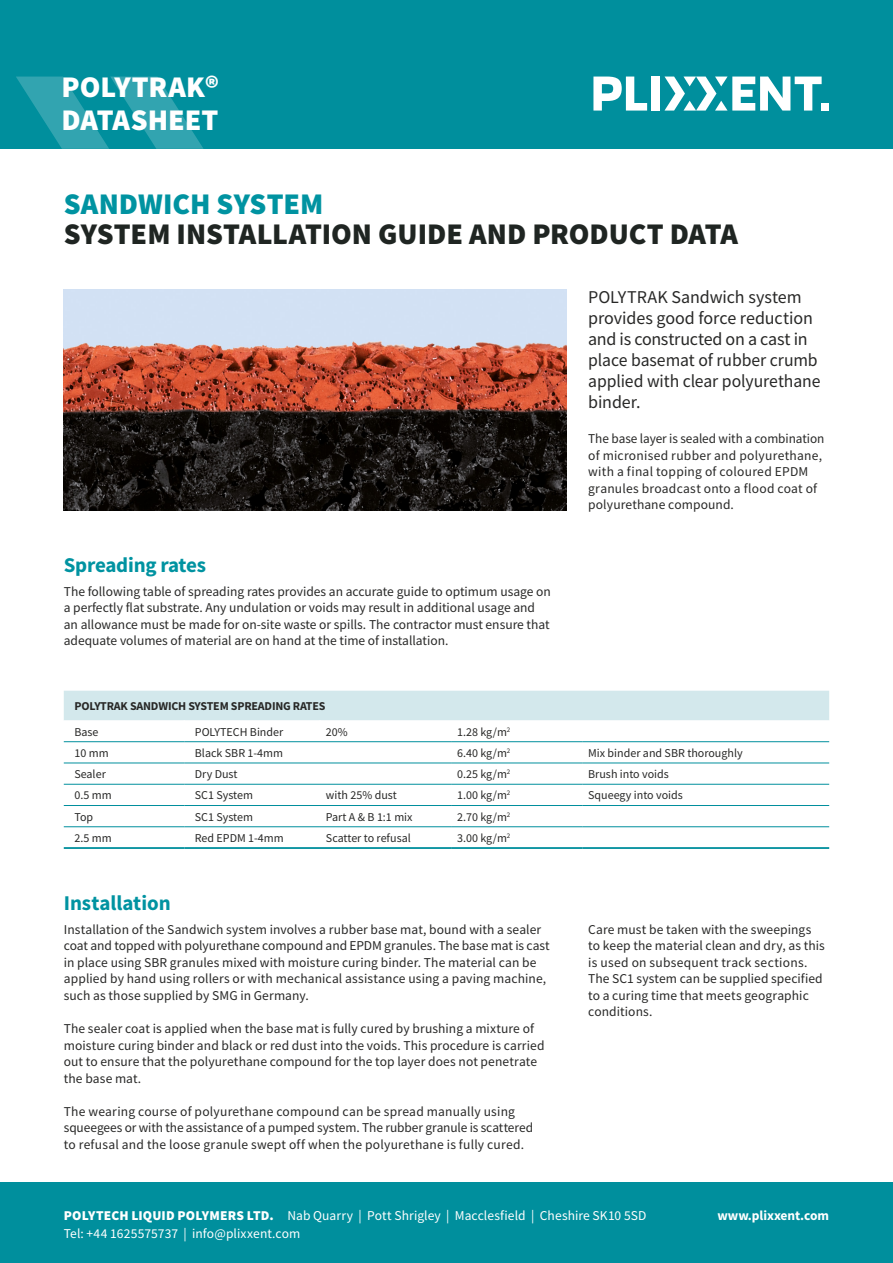
<style>
.page{position:relative;width:893px;height:1263px;background:#fff}
.page>*{position:absolute;margin:0;border:0;box-sizing:border-box;transform-origin:0 0}
.t1{font:900 30px/30px "Source Sans Pro";color:#1f2522}
.t2{font:900 30px/33px "Source Sans Pro";color:#fff}
.t3{font:700 21px "Source Sans Pro";letter-spacing:-.01em;color:#0093a1}
.t4{font:18px/21px "Source Sans Pro";letter-spacing:-.005em;color:#282827}
.t5{font:13.5px/16.5px "Source Sans Pro";letter-spacing:.005em;color:#282827}
.t6{font:13.5px/18px "Source Sans Pro";letter-spacing:.005em;color:#fff}
.t7{font:700 13.5px "Source Sans Pro";color:#fff}
.t8{font:12px "Source Sans Pro";color:#282827}
.t9{font:700 12px "Source Sans Pro";letter-spacing:-.015em;color:#282827}
.s1{color:#0093a1}
.s2{font-weight:900}
</style>
<div class="page">
<svg style="left:64px;top:691px;width:765px;height:137px"></svg>
<hr style="left:319px;top:827px;width:2px;height:20px;background:#fff">
<hr style="left:64px;top:741px;width:120px;height:1px;background:#008f9d">
<hr style="left:184px;top:741px;width:136px;height:1px;background:#008f9d">
<hr style="left:320px;top:741px;width:131px;height:1px;background:#008f9d">
<hr style="left:451px;top:741px;width:131px;height:1px;background:#008f9d">
<hr style="left:582px;top:741px;width:247px;height:1px;background:#008f9d">
<hr style="left:64px;top:763px;width:120px;height:1px;background:#008f9d">
<hr style="left:184px;top:763px;width:136px;height:1px;background:#008f9d">
<hr style="left:320px;top:763px;width:131px;height:1px;background:#008f9d">
<hr style="left:451px;top:763px;width:131px;height:1px;background:#008f9d">
<hr style="left:582px;top:763px;width:247px;height:1px;background:#008f9d">
<hr style="left:64px;top:784px;width:120px;height:1px;background:#008f9d">
<hr style="left:184px;top:784px;width:136px;height:1px;background:#008f9d">
<hr style="left:320px;top:784px;width:131px;height:1px;background:#008f9d">
<hr style="left:451px;top:784px;width:131px;height:1px;background:#008f9d">
<hr style="left:582px;top:784px;width:247px;height:1px;background:#008f9d">
<hr style="left:64px;top:805px;width:120px;height:1px;background:#008f9d">
<hr style="left:184px;top:805px;width:136px;height:1px;background:#008f9d">
<hr style="left:320px;top:805px;width:131px;height:1px;background:#008f9d">
<hr style="left:451px;top:805px;width:131px;height:1px;background:#008f9d">
<hr style="left:582px;top:805px;width:247px;height:1px;background:#008f9d">
<hr style="left:64px;top:826px;width:120px;height:1px;background:#008f9d">
<hr style="left:184px;top:826px;width:136px;height:1px;background:#008f9d">
<hr style="left:320px;top:826px;width:131px;height:1px;background:#008f9d">
<hr style="left:451px;top:826px;width:131px;height:1px;background:#008f9d">
<hr style="left:582px;top:826px;width:247px;height:1px;background:#008f9d">
<hr style="left:64px;top:847px;width:120px;height:2px;background:#008f9d">
<hr style="left:184px;top:847px;width:136px;height:2px;background:#008f9d">
<hr style="left:320px;top:847px;width:131px;height:2px;background:#008f9d">
<hr style="left:451px;top:847px;width:131px;height:2px;background:#008f9d">
<hr style="left:582px;top:847px;width:247px;height:2px;background:#008f9d">
<img style="left:64px;top:289px;width:503px;height:221px">
<div style="left:0;top:1182px;width:893px;height:81px;background:#008f9d"></div>
<div style="left:0;top:0;width:893px;height:149px;background:#008f9d"></div>
<svg style="left:16px;top:77px;width:188px;height:72px"></svg>
<svg style="left:593px;top:77px;width:54px;height:34px"></svg>
<div style="left:651px;top:77px;width:9px;height:34px;background:#fff"></div>
<svg style="left:664px;top:77px;width:158px;height:34px"></svg>
<div style="left:822px;top:103px;width:7px;height:8px;background:#fff"></div>
<p class="t2" style="left:62px;top:70px;width:159px">POLYTRAK®<br>DATASHEET</p>
<p class="t2" style="left:64px;top:84px;width:294px">PRODUCT DATASHEET</p>
<p class="t1" style="left:64px;top:188px;width:676px"><span class="s1">SANDWICH SYSTEM<br></span>SYSTEM INSTALLATION GUIDE AND PRODUCT DATA</p>
<p class="t3" style="left:64px;top:550px;width:144px">Spreading rates</p>
<p class="t5" style="left:64px;top:583px;width:489px">The following table of spreading rates provides an accurate guide to optimum usage on a perfectly flat substrate. Any undulation or voids may result in additional usage and an allowance must be made for on-site waste or spills. The contractor must ensure that adequate volumes of material are on hand at the time of installation.</p>
<p class="t4" style="left:588px;top:286px;width:234px">POLYTRAK Sandwich system provides good force reduction and is constructed on a cast in place basemat of rubber crumb applied with clear polyurethane binder.</p>
<p class="t5" style="left:588px;top:430px;width:238px">The base layer is sealed with a combination of micronised rubber and polyurethane, with a final topping of coloured EPDM granules broadcast onto a flood coat of polyurethane compound.</p>
<p class="t9" style="left:74px;top:698px;width:253px">POLYTRAK SANDWICH SYSTEM SPREADING RATES</p>
<p class="t8" style="left:74px;top:724px;width:26px">Base</p>
<p class="t8" style="left:195px;top:724px;width:90px">POLYTECH Binder</p>
<p class="t8" style="left:326px;top:724px;width:23px">20%</p>
<p class="t8" style="left:457px;top:724px;width:55px">1.28 kg/m<sup>2</sup></p>
<p class="t8" style="left:74px;top:745px;width:36px">10 mm</p>
<p class="t8" style="left:195px;top:745px;width:90px">Black SBR 1-4mm</p>
<p class="t8" style="left:457px;top:745px;width:55px">6.40 kg/m<sup>2</sup></p>
<p class="t8" style="left:588px;top:745px;width:156px">Mix binder and SBR thoroughly</p>
<p class="t8" style="left:74px;top:766px;width:33px">Sealer</p>
<p class="t8" style="left:195px;top:766px;width:44px">Dry Dust</p>
<p class="t8" style="left:457px;top:766px;width:55px">0.25 kg/m<sup>2</sup></p>
<p class="t8" style="left:588px;top:766px;width:82px">Brush into voids</p>
<p class="t8" style="left:74px;top:788px;width:39px">0.5 mm</p>
<p class="t8" style="left:195px;top:788px;width:60px">SC1 System</p>
<p class="t8" style="left:326px;top:788px;width:72px">with 25% dust</p>
<p class="t8" style="left:457px;top:788px;width:55px">1.00 kg/m<sup>2</sup></p>
<p class="t8" style="left:588px;top:788px;width:96px">Squeegy into voids</p>
<p class="t8" style="left:74px;top:809px;width:20px">Top</p>
<p class="t8" style="left:195px;top:809px;width:60px">SC1 System</p>
<p class="t8" style="left:326px;top:809px;width:88px">Part A &amp; B 1:1 mix</p>
<p class="t8" style="left:457px;top:809px;width:55px">2.70 kg/m<sup>2</sup></p>
<p class="t8" style="left:74px;top:830px;width:39px">2.5 mm</p>
<p class="t8" style="left:195px;top:830px;width:90px">Red EPDM 1-4mm</p>
<p class="t8" style="left:326px;top:830px;width:86px">Scatter to refusal</p>
<p class="t8" style="left:457px;top:830px;width:55px">3.00 kg/m<sup>2</sup></p>
<p class="t3" style="left:64px;top:889px;width:108px">Installation</p>
<p class="t5" style="left:64px;top:921px;width:488px">Installation of the Sandwich system involves a rubber base mat, bound with a sealer coat and topped with polyurethane compound and EPDM granules. The base mat is cast in place using SBR granules mixed with moisture curing binder. The material can be applied by hand using rollers or with mechanical assistance using a paving machine, such as those supplied by SMG in Germany.</p>
<p class="t5" style="left:64px;top:1020px;width:482px">The sealer coat is applied when the base mat is fully cured by brushing a mixture of moisture curing binder and black or red dust into the voids. This procedure is carried out to ensure that the polyurethane compound for the top layer does not penetrate the base mat.</p>
<p class="t5" style="left:64px;top:1103px;width:471px">The wearing course of polyurethane compound can be spread manually using squeegees or with the assistance of a pumped system. The rubber granule is scattered to refusal and the loose granule swept off when the polyurethane is fully cured.</p>
<p class="t5" style="left:588px;top:921px;width:238px">Care must be taken with the sweepings to keep the material clean and dry, as this is used on subsequent track sections.<br>The SC1 system can be supplied specified to a curing time that meets geographic conditions.</p>
<p class="t6" style="left:64px;top:1206px;width:584px"><span class="s2">POLYTECH LIQUID POLYMERS LTD.</span> Nab Quarry | Pott Shrigley | Macclesfield | Cheshire SK10 5SD<br>Tel: +44 1625575737 | info@plixxent.com</p>
<p class="t7" style="left:717px;top:1207px;width:113px">www.plixxent.com</p>
</div>
